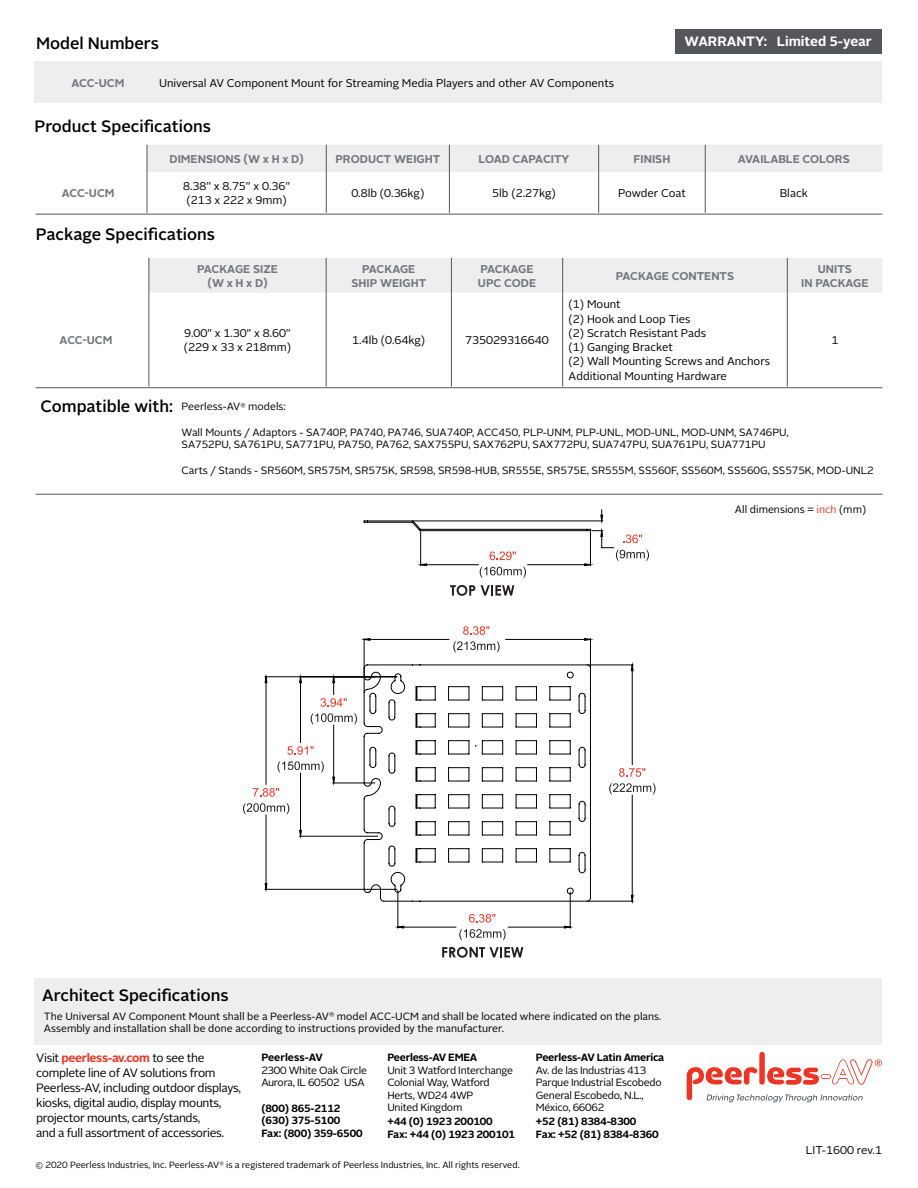
<style>
.page{position:relative;width:918px;height:1188px;background:#fff}
.page>*{position:absolute;margin:0;border:0;box-sizing:border-box;transform-origin:0 0}
.t1{font:500 16.5px "Alright Sans";color:#000}
.t2{font:700 13.5px "Alright Sans";color:#fff}
.t3{font:12px/15px "Alright Sans";letter-spacing:-.03em;color:#000}
.t4{font:11.25px/14.2px "Alright Sans";color:#000}
.t5{font:700 11.25px/14.2px "Alright Sans";color:#76777b;text-align:center}
.t6{font:10.5px/12px "Alright Sans";color:#000}
.t7{font:10.5px/12.6px "Alright Sans";letter-spacing:-.025em;color:#000}
.t8{font:700 10.5px/12.6px "Alright Sans";letter-spacing:-.01em;color:#000}
.t9{font:9px "Alright Sans";color:#000}
.s1{color:#ee3524}
.s2{font-weight:700;color:#ee3524}
</style>
<div class="page">
<div style="left:34px;top:978px;width:848px;height:67px;background:#eeeeef"></div>
<div style="left:34px;top:62px;width:848px;height:41px;background:#eeeeef"></div>
<div style="left:150px;top:258px;width:732px;height:35px;background:#eeeeef"></div>
<hr style="left:149px;top:258px;width:1px;height:35px;background:#54565a">
<hr style="left:326px;top:258px;width:1px;height:35px;background:#54565a">
<hr style="left:451px;top:258px;width:1px;height:35px;background:#54565a">
<hr style="left:562px;top:258px;width:1px;height:35px;background:#54565a">
<hr style="left:787px;top:258px;width:1px;height:35px;background:#54565a">
<hr style="left:149px;top:293px;width:1px;height:94px;background:#54565a">
<hr style="left:326px;top:293px;width:1px;height:94px;background:#54565a">
<hr style="left:451px;top:293px;width:1px;height:94px;background:#54565a">
<hr style="left:562px;top:293px;width:1px;height:94px;background:#54565a">
<hr style="left:787px;top:293px;width:1px;height:94px;background:#54565a">
<div style="left:675px;top:29px;width:206px;height:24px;background:#54565a"></div>
<hr style="left:36px;top:387px;width:846px;height:1px;background:#54565a">
<hr style="left:36px;top:214px;width:846px;height:1px;background:#54565a">
<hr style="left:36px;top:494px;width:846px;height:1px;background:#54565a">
<div style="left:147px;top:145px;width:735px;height:27px;background:#eeeeef"></div>
<hr style="left:147px;top:172px;width:1px;height:41px;background:#54565a">
<hr style="left:326px;top:172px;width:1px;height:41px;background:#54565a">
<hr style="left:449px;top:172px;width:1px;height:41px;background:#54565a">
<hr style="left:598px;top:172px;width:1px;height:41px;background:#54565a">
<hr style="left:705px;top:172px;width:1px;height:41px;background:#54565a">
<svg style="left:442px;top:947px;width:81px;height:11px"></svg>
<svg style="left:634px;top:768px;width:11px;height:9px"></svg>
<svg style="left:634px;top:783px;width:22px;height:11px"></svg>
<svg style="left:253px;top:788px;width:11px;height:9px"></svg>
<svg style="left:243px;top:803px;width:21px;height:11px"></svg>
<svg style="left:459px;top:929px;width:47px;height:11px"></svg>
<svg style="left:264px;top:514px;width:370px;height:415px"></svg>
<hr style="left:413px;top:521px;width:190px;height:1px;background:#000101">
<svg style="left:592px;top:530px;width:57px;height:31px"></svg>
<hr style="left:398px;top:927px;width:58px;height:1px;background:#000101">
<hr style="left:508px;top:927px;width:62px;height:1px;background:#000101">
<hr style="left:397px;top:890px;width:1px;height:38px;background:#000101">
<hr style="left:570px;top:892px;width:1px;height:36px;background:#000101">
<hr style="left:333px;top:725px;width:1px;height:58px;background:#000101">
<svg style="left:321px;top:677px;width:26px;height:30px"></svg>
<hr style="left:333px;top:783px;width:42px;height:1px;background:#000101">
<hr style="left:300px;top:773px;width:1px;height:63px;background:#000101">
<hr style="left:300px;top:677px;width:1px;height:66px;background:#000101">
<hr style="left:299px;top:836px;width:79px;height:1px;background:#000101">
<hr style="left:266px;top:815px;width:1px;height:74px;background:#000101">
<hr style="left:266px;top:677px;width:1px;height:107px;background:#000101">
<hr style="left:265px;top:889px;width:132px;height:1px;background:#000101">
<hr style="left:265px;top:676px;width:132px;height:1px;background:#000101">
<hr style="left:632px;top:665px;width:1px;height:100px;background:#000101">
<hr style="left:632px;top:795px;width:1px;height:106px;background:#000101">
<hr style="left:588px;top:665px;width:45px;height:1px;background:#000101">
<hr style="left:588px;top:901px;width:45px;height:1px;background:#000101">
<svg style="left:363px;top:520px;width:228px;height:382px"></svg>
<div style="left:759px;top:1052px;width:6px;height:33px;background:#ee3524;border-radius:3px"></div>
<svg style="left:687px;top:1059px;width:195px;height:43px"></svg>
<h1 class="t1" style="left:36px;top:32px;width:124px">Model Numbers</h1>
<p class="t2" style="left:685px;top:32px;width:189px">WARRANTY: Limited 5-year</p>
<p class="t5" style="left:72px;top:76px;width:54px">ACC-UCM</p>
<p class="t4" style="left:159px;top:76px;width:457px">Universal AV Component Mount for Streaming Media Players and other AV Components</p>
<h1 class="t1" style="left:35px;top:115px;width:178px">Product Specifications</h1>
<p class="t5" style="left:170px;top:152px;width:136px">DIMENSIONS (W x H x D)</p>
<p class="t5" style="left:335px;top:152px;width:106px">PRODUCT WEIGHT</p>
<p class="t5" style="left:479px;top:152px;width:92px">LOAD CAPACITY</p>
<p class="t5" style="left:634px;top:152px;width:38px">FINISH</p>
<p class="t5" style="left:738px;top:152px;width:114px">AVAILABLE COLORS</p>
<p class="t5" style="left:62px;top:186px;width:54px">ACC-UCM</p>
<p class="t4" style="left:183px;top:179px;width:109px;text-align:center">8.38” x 8.75” x 0.36” (213 x 222 x 9mm)</p>
<p class="t4" style="left:351px;top:186px;width:74px">0.8lb (0.36kg)</p>
<p class="t4" style="left:492px;top:186px;width:65px">5lb (2.27kg)</p>
<p class="t4" style="left:618px;top:186px;width:69px">Powder Coat</p>
<p class="t4" style="left:780px;top:186px;width:30px">Black</p>
<h1 class="t1" style="left:36px;top:223px;width:181px">Package Specifications</h1>
<p class="t5" style="left:197px;top:262px;width:82px">PACKAGE SIZE (W x H x D)</p>
<p class="t5" style="left:351px;top:262px;width:76px">PACKAGE<br>SHIP WEIGHT</p>
<p class="t5" style="left:478px;top:262px;width:60px;text-align:left">PACKAGE<br>UPC CODE</p>
<p class="t5" style="left:616px;top:269px;width:120px">PACKAGE CONTENTS</p>
<p class="t5" style="left:801px;top:262px;width:69px">UNITS<br>IN PACKAGE</p>
<p class="t5" style="left:60px;top:333px;width:54px">ACC-UCM</p>
<p class="t4" style="left:184px;top:326px;width:109px">9.00" x 1.30" x 8.60" (229 x 33 x 218mm)</p>
<p class="t4" style="left:352px;top:333px;width:74px">1.4lb (0.64kg)</p>
<p class="t4" style="left:465px;top:333px;width:85px">735029316640</p>
<p class="t4" style="left:569px;top:298px;width:203px">(1) Mount<br>(2) Hook and Loop Ties<br>(2) Scratch Resistant Pads<br>(1) Ganging Bracket<br>(2) Wall Mounting Screws and Anchors<br>Additional Mounting Hardware</p>
<p class="t4" style="left:831px;top:333px;width:8px">1</p>
<h1 class="t1" style="left:41px;top:395px;width:134px">Compatible with:</h1>
<p class="t6" style="left:182px;top:401px;width:106px">Peerless-AV<sup>®</sup> models:</p>
<p class="t6" style="left:182px;top:426px;width:609px;line-height:12.8px">Wall Mounts / Adaptors - SA740P, PA740, PA746, SUA740P, ACC450, PLP-UNM, PLP-UNL, MOD-UNL, MOD-UNM, SA746PU,<br>SA752PU, SA761PU, SA771PU, PA750, PA762, SAX755PU, SAX762PU, SAX772PU, SUA747PU, SUA761PU, SUA771PU</p>
<p class="t6" style="left:182px;top:464px;width:694px">Carts / Stands - SR560M, SR575M, SR575K, SR598, SR598-HUB, SR555E, SR575E, SR555M, SS560F, SS560M, SS560G, SS575K, MOD-UNL2</p>
<p class="t6" style="left:735px;top:503px;width:133px">All dimensions = <span class="s1">inch</span> (mm)</p>
<h1 class="t1" style="left:42px;top:984px;width:188px">Architect Specifications</h1>
<p class="t6" style="left:44px;top:1010px;width:619px">The Universal AV Component Mount shall be a Peerless-AV<sup>®</sup> model ACC-UCM and shall be located where indicated on the plans.<br>Assembly and installation shall be done according to instructions provided by the manufacturer.</p>
<p class="t3" style="left:36px;top:1051px;width:206px">Visit <span class="s2">peerless-av.com</span> to see the complete line of AV solutions from Peerless-AV, including outdoor displays, kiosks, digital audio, display mounts, projector mounts, carts/stands,<br>and a full assortment of accessories.</p>
<p class="t8" style="left:261px;top:1051px;width:63px">Peerless-AV</p>
<p class="t7" style="left:261px;top:1064px;width:107px">2300 White Oak Circle<br>Aurora, IL 60502 USA</p>
<p class="t8" style="left:261px;top:1102px;width:103px">(800) 865-2112 (630) 375-5100<br>Fax: (800) 359-6500</p>
<p class="t8" style="left:387px;top:1051px;width:92px">Peerless-AV EMEA</p>
<p class="t7" style="left:387px;top:1064px;width:127px">Unit 3 Watford Interchange<br>Colonial Way, Watford<br>Herts, WD24 4WP<br>United Kingdom</p>
<p class="t8" style="left:387px;top:1115px;width:129px">+44 (0) 1923 200100<br>Fax: +44 (0) 1923 200101</p>
<p class="t9" style="left:35px;top:1159px;width:486px">© 2020 Peerless Industries, Inc. Peerless-AV<sup>®</sup> is a registered trademark of Peerless Industries, Inc. All rights reserved.</p>
<p class="t8" style="left:536px;top:1051px;width:130px">Peerless-AV Latin America</p>
<p class="t7" style="left:536px;top:1064px;width:127px">Av. de las Industrias 413<br>Parque Industrial Escobedo<br>General Escobedo, N.L.,<br>México, 66062</p>
<p class="t8" style="left:536px;top:1115px;width:124px">+52 (81) 8384-8300<br>Fax: +52 (81) 8384-8360</p>
<p class="t4" style="left:806px;top:1143px;width:78px">LIT-1600 rev.1</p>
</div>
